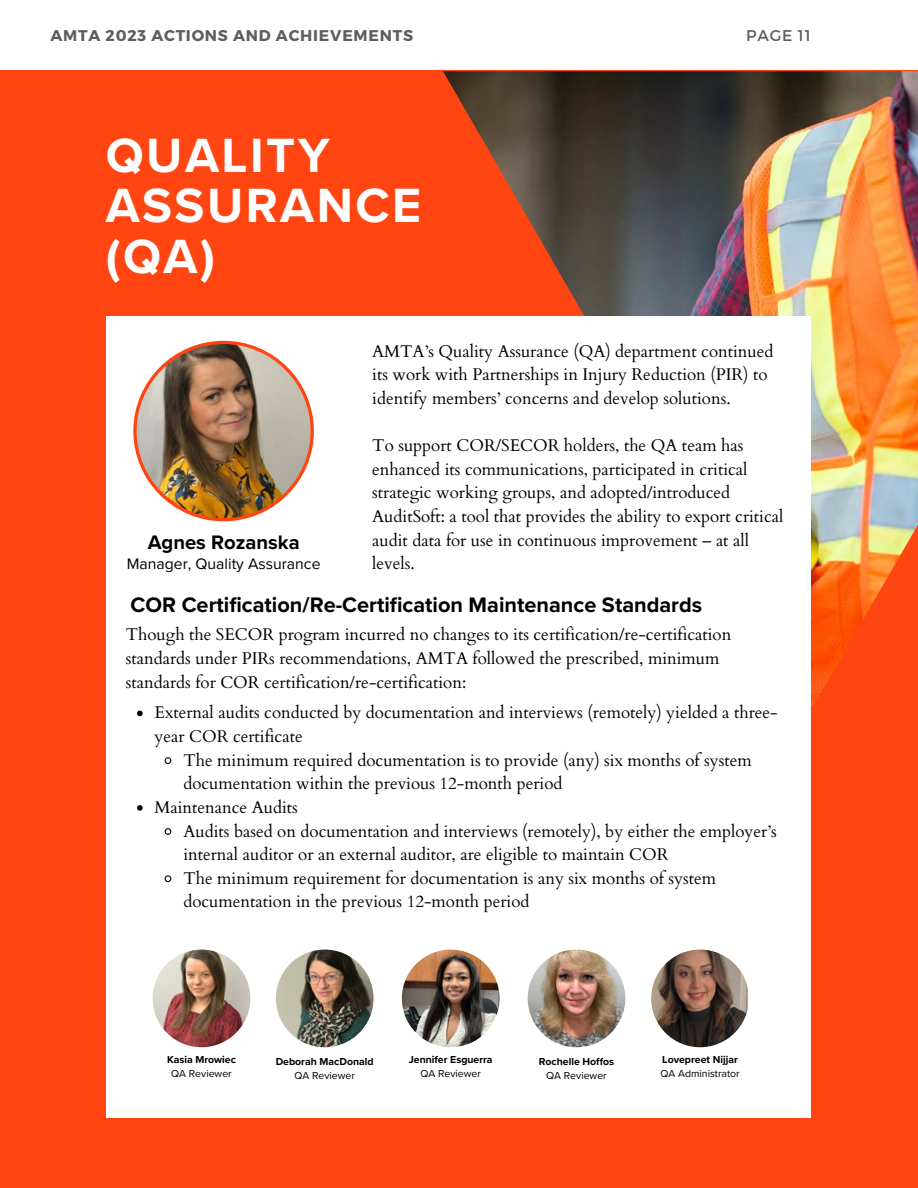
<style>
.page{position:relative;width:918px;height:1188px;background:#ff4612}
.page>*{position:absolute;margin:0;border:0;box-sizing:border-box;transform-origin:0 0}
.t1{font:700 49.8px/50.7px "Proxima Nova";letter-spacing:.05em;color:#fff}
.t2{font:700 21.75px "Proxima Nova";color:#000}
.t3{font:700 20.25px "Proxima Nova";color:#000}
.t4{font:16.95px/23.7px "Cardo";color:#000}
.t5{font:15.75px "Proxima Nova";color:#000}
.t6{font:700 15.6px "Montserrat";letter-spacing:.05em;color:#5e5e5e}
.t7{font:15.6px "Montserrat";letter-spacing:.05em;color:#5e5e5e}
.t8{font:700 10.5px "Proxima Nova";color:#000}
.t9{font:10.5px "Proxima Nova";color:#000}
</style>
<div class="page">
<div style="left:0;top:0;width:918px;height:70px;background:#fff"></div>
<img style="left:443px;top:71px;width:475px;height:638px">
<div style="left:107px;top:317px;width:704px;height:801px;background:#fff"></div>
<svg style="left:137px;top:711px;width:6px;height:5px"></svg>
<svg style="left:164px;top:757px;width:8px;height:7px"></svg>
<svg style="left:137px;top:805px;width:6px;height:6px"></svg>
<svg style="left:164px;top:828px;width:8px;height:7px"></svg>
<svg style="left:164px;top:875px;width:8px;height:8px"></svg>
<img style="left:133px;top:341px;width:181px;height:180px">
<img style="left:153px;top:950px;width:97px;height:97px;border-radius:50%">
<img style="left:276px;top:950px;width:98px;height:97px;border-radius:50%">
<img style="left:402px;top:950px;width:98px;height:97px;border-radius:50%">
<img style="left:528px;top:950px;width:97px;height:97px;border-radius:50%">
<img style="left:651px;top:950px;width:98px;height:97px;border-radius:50%">
<p class="t6" style="left:51px;top:25px;width:364px">AMTA 2023 ACTIONS AND ACHIEVEMENTS</p>
<h1 class="t1" style="left:106px;top:132px;width:317px">QUALITY<br>ASSURANCE (QA)</h1>
<p class="t7" style="left:746px;top:25px;width:66px">PAGE 11</p>
<p class="t4" style="left:372px;top:339px;width:403px">AMTA’s Quality Assurance (QA) department continued its work with Partnerships in Injury Reduction (PIR) to identify members’ concerns and develop solutions.</p>
<p class="t4" style="left:372px;top:434px;width:413px">To support COR/SECOR holders, the QA team has enhanced its communications, participated in critical strategic working groups, and adopted/introduced AuditSoft: a tool that provides the ability to export critical audit data for use in continuous improvement – at all levels.</p>
<p class="t2" style="left:131px;top:595px;width:573px">COR Certification/Re-Certification Maintenance Standards</p>
<p class="t4" style="left:126px;top:623px;width:607px">Though the SECOR program incurred no changes to its certification/re-certification standards under PIRs recommendations, AMTA followed the prescribed, minimum standards for COR certification/re-certification:</p>
<p class="t4" style="left:155px;top:701px;width:625px">External audits conducted by documentation and interviews (remotely) yielded a three-</p>
<p class="t4" style="left:155px;top:725px;width:150px">year COR certificate</p>
<p class="t4" style="left:183px;top:749px;width:570px">The minimum required documentation is to provide (any) six months of system</p>
<p class="t4" style="left:183px;top:772px;width:381px">documentation within the previous 12-month period</p>
<p class="t4" style="left:155px;top:796px;width:145px">Maintenance Audits</p>
<p class="t4" style="left:183px;top:819px;width:595px">Audits based on documentation and interviews (remotely), by either the employer’s</p>
<p class="t4" style="left:183px;top:843px;width:487px">internal auditor or an external auditor, are eligible to maintain COR</p>
<p class="t4" style="left:183px;top:867px;width:534px">The minimum requirement for documentation is any six months of system</p>
<p class="t4" style="left:183px;top:890px;width:348px">documentation in the previous 12-month period</p>
<p class="t3" style="left:148px;top:533px;width:154px">Agnes Rozanska</p>
<p class="t5" style="left:127px;top:557px;width:195px">Manager, Quality Assurance</p>
<p class="t8" style="left:167px;top:1054px;width:71px">Kasia Mrowiec</p>
<p class="t9" style="left:171px;top:1068px;width:62px">QA Reviewer</p>
<p class="t8" style="left:276px;top:1057px;width:99px">Deborah MacDonald</p>
<p class="t9" style="left:294px;top:1071px;width:62px">QA Reviewer</p>
<p class="t8" style="left:409px;top:1054px;width:85px">Jennifer Esguerra</p>
<p class="t9" style="left:420px;top:1068px;width:62px">QA Reviewer</p>
<p class="t8" style="left:539px;top:1057px;width:77px">Rochelle Hoffos</p>
<p class="t9" style="left:546px;top:1071px;width:62px">QA Reviewer</p>
<p class="t8" style="left:662px;top:1054px;width:77px">Lovepreet Nijjar</p>
<p class="t9" style="left:660px;top:1068px;width:81px">QA Administrator</p>
</div>
